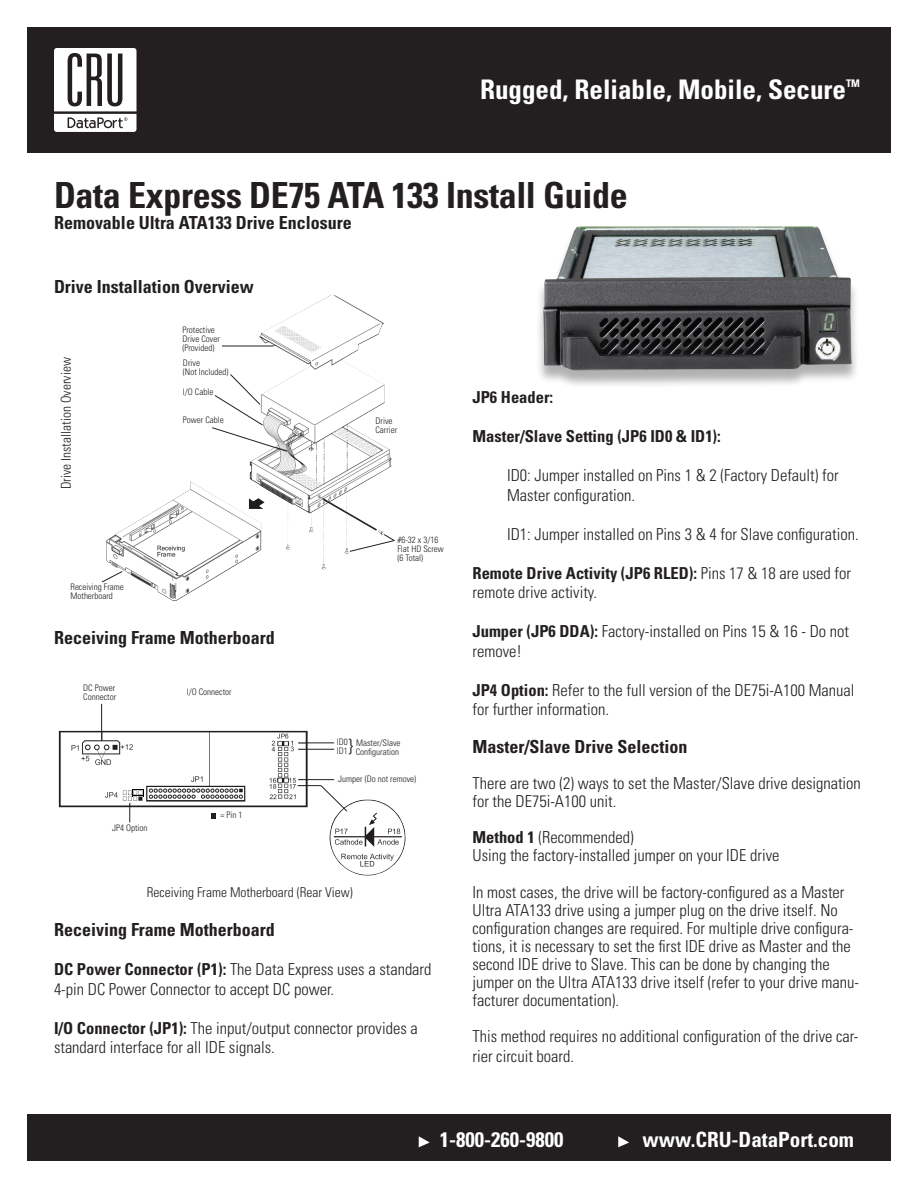
<style>
.page{position:relative;width:918px;height:1188px;background:#fff}
.page>*{position:absolute;margin:0;border:0;box-sizing:border-box;transform-origin:0 0}
.t1{font:700 condensed 36px "Univers";letter-spacing:-.01em;color:#231f20}
.t2{font:700 condensed 27px "Univers";color:#fff}
.t3{font:700 condensed 21px "Univers";color:#fff}
.t4{font:700 condensed 18px "Univers";color:#231f20}
.t5{font:300 condensed 16.5px/18px "Univers";color:#231f20}
.t6{font:700 condensed 16.5px "Univers";color:#231f20}
.t7{font:300 condensed 13.5px "Univers";color:#231f20}
.t8{font:700 condensed 10.5px "Univers";color:#fff}
.t9{font:300 condensed 9px/9px "Univers";color:#231f20}
.s1{font-size:18px}
.s2{font-weight:700}
</style>
<div class="page">
<div style="left:27px;top:27px;width:864px;height:126px;background:#231f20"></div>
<svg style="left:54px;top:48px;width:82px;height:84px"></svg>
<div style="left:27px;top:1115px;width:864px;height:46px;background:#231f20"></div>
<svg style="left:419px;top:1136px;width:11px;height:11px"></svg>
<svg style="left:618px;top:1136px;width:11px;height:11px"></svg>
<img style="left:106px;top:295px;width:286px;height:306px">
<img style="left:59px;top:731px;width:347px;height:144px">
<svg style="left:132px;top:790px;width:12px;height:7px"></svg>
<div style="left:535px;top:228px;width:324px;height:161px;background:#231f20;opacity:.35"></div>
<img style="left:543px;top:226px;width:309px;height:144px">
<hr style="left:222px;top:346px;width:51px;height:1px;background:#231f20">
<svg style="left:211px;top:373px;width:77px;height:79px"></svg>
<svg style="left:101px;top:570px;width:22px;height:13px"></svg>
<svg style="left:212px;top:814px;width:4px;height:5px"></svg>
<hr style="left:101px;top:704px;width:1px;height:37px;background:#231f20">
<svg style="left:129px;top:803px;width:1px;height:19px"></svg>
<hr style="left:298px;top:742px;width:36px;height:1px;background:#231f20">
<hr style="left:298px;top:749px;width:36px;height:1px;background:#231f20">
<hr style="left:298px;top:779px;width:36px;height:1px;background:#231f20">
<svg style="left:298px;top:785px;width:50px;height:27px"></svg>
<svg style="left:323px;top:499px;width:72px;height:53px"></svg>
<h2 class="t2" style="left:480px;top:73px;width:368px">Rugged, Reliable, Mobile, Secure</h2>
<p class="t8" style="left:846px;top:77px;width:15px">TM</p>
<h1 class="t1" style="left:54px;top:173px;width:575px">Data Express DE75 ATA 133 Install Guide</h1>
<p class="t4" style="left:54px;top:211px;width:299px">Removable Ultra ATA133 Drive Enclosure</p>
<p class="t4" style="left:54px;top:275px;width:201px">Drive Installation Overview</p>
<p class="t7" style="left:58px;top:489px;width:133px;rotate:-90deg">Drive Installation Overview</p>
<p class="t9" style="left:70px;top:582px;width:55px">Receiving Frame<br>Motherboard</p>
<p class="t9" style="left:182px;top:325px;width:39px">Protective<br>Drive Cover (Provided)</p>
<p class="t9" style="left:183px;top:358px;width:47px">Drive<br>(Not Included)</p>
<p class="t9" style="left:183px;top:387px;width:32px">I/O Cable</p>
<p class="t9" style="left:183px;top:415px;width:42px">Power Cable</p>
<p class="t4" style="left:54px;top:626px;width:222px">Receiving Frame Motherboard</p>
<p class="t9" style="left:83px;top:683px;width:34px">DC Power<br>Connector</p>
<p class="t9" style="left:187px;top:687px;width:46px">I/O Connector</p>
<p class="t9" style="left:112px;top:824px;width:37px">JP4 Option</p>
<p class="t9" style="left:220px;top:810px;width:23px">= Pin 1</p>
<p class="t9" style="left:375px;top:416px;width:23px">Drive<br>Carrier</p>
<p class="t9" style="left:397px;top:535px;width:48px">#6-32 x 3/16<br>Flat HD Screw (6 Total)</p>
<p class="t9" style="left:337px;top:739px;width:65px;line-height:7.5px">ID0<span class="s1">}</span> Master/Slave<br>ID1</p>
<p class="t9" style="left:356px;top:747px;width:45px">Configuration</p>
<p class="t9" style="left:338px;top:774px;width:79px">Jumper (Do not remove)</p>
<p class="t7" style="left:147px;top:885px;width:207px">Receiving Frame Motherboard (Rear View)</p>
<p class="t4" style="left:54px;top:919px;width:222px">Receiving Frame Motherboard</p>
<p class="t5" style="left:54px;top:960px;width:379px;line-height:19.5px"><span class="s2">DC Power Connector (P1):</span> The Data Express uses a standard<br>4-pin DC Power Connector to accept DC power.</p>
<p class="t5" style="left:54px;top:1018px;width:365px;line-height:19.5px"><span class="s2">I/O Connector (JP1):</span> The input/output connector provides a standard interface for all IDE signals.</p>
<p class="t6" style="left:473px;top:387px;width:82px">JP6 Header:</p>
<p class="t6" style="left:473px;top:426px;width:250px">Master/Slave Setting (JP6 ID0 &amp; ID1):</p>
<p class="t5" style="left:507px;top:465px;width:333px;line-height:19.5px">ID0: Jumper installed on Pins 1 &amp; 2 (Factory Default) for<br>Master configuration.</p>
<p class="t5" style="left:507px;top:525px;width:353px">ID1: Jumper installed on Pins 3 &amp; 4 for Slave configuration.</p>
<p class="t5" style="left:473px;top:563px;width:380px;line-height:19.5px"><span class="s2">Remote Drive Activity (JP6 RLED):</span> Pins 17 &amp; 18 are used for remote drive activity.</p>
<p class="t5" style="left:473px;top:621px;width:378px;line-height:19.5px"><span class="s2">Jumper (JP6 DDA):</span> Factory-installed on Pins 15 &amp; 16 - Do not remove!</p>
<p class="t5" style="left:473px;top:680px;width:384px;line-height:19.5px"><span class="s2">JP4 Option:</span> Refer to the full version of the DE75i-A100 Manual for further information.</p>
<p class="t4" style="left:472px;top:735px;width:216px">Master/Slave Drive Selection</p>
<p class="t5" style="left:472px;top:774px;width:390px">There are two (2) ways to set the Master/Slave drive designation for the DE75i-A100 unit.</p>
<p class="t5" style="left:472px;top:828px;width:308px"><span class="s2">Method 1</span> (Recommended)<br>Using the factory-installed jumper on your IDE drive</p>
<p class="t5" style="left:472px;top:883px;width:388px">In most cases, the drive will be factory-configured as a Master Ultra ATA133 drive using a jumper plug on the drive itself. No configuration changes are required. For multiple drive configura&shy;tions, it is necessary to set the first IDE drive as Master and the second IDE drive to Slave. This can be done by changing the jumper on the Ultra ATA133 drive itself (refer to your drive manu&shy;facturer documentation).</p>
<p class="t5" style="left:472px;top:1026px;width:387px;line-height:19.5px">This method requires no additional configuration of the drive car&shy;rier circuit board.</p>
<p class="t3" style="left:440px;top:1127px;width:125px">1-800-260-9800</p>
<p class="t3" style="left:642px;top:1127px;width:213px">www.CRU-DataPort.com</p>
</div>
